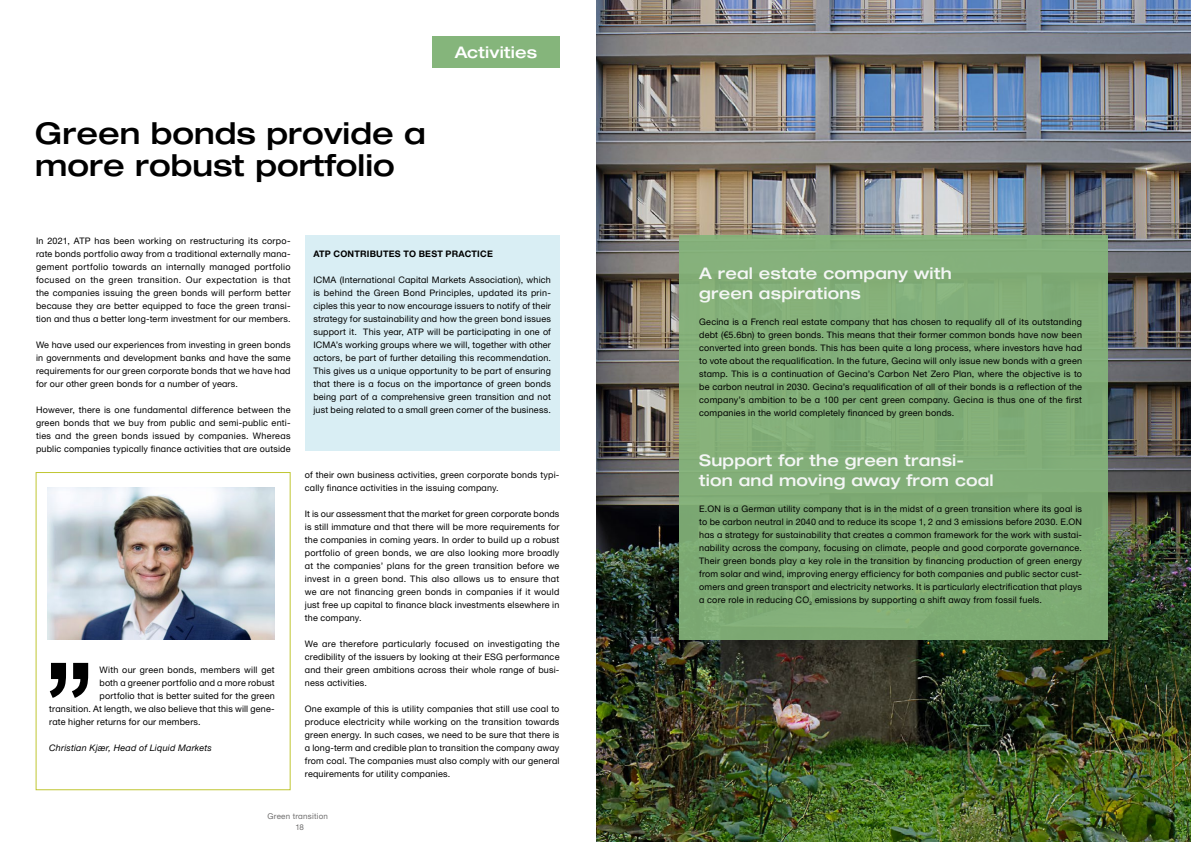
<style>
.page{position:relative;width:1191px;height:842px;background:#fff}
.page>*{position:absolute;margin:0;border:0;box-sizing:border-box;transform-origin:0 0}
.Kapiteloverskrift_H2{font:500 30px/32px "Helvetica Neue ATP Head";color:#000}
.Sto_box_overskrift_H{font:500 16px/19.2px "Helvetica Neue ATP Head";letter-spacing:.01em;color:#f4f6f5}
.Tag{font:500 16px "Helvetica Neue ATP Head";letter-spacing:.01em;color:#fff}
.Brødtekst{font:9px/13px "Helvetica Neue ATP Body";letter-spacing:.02em;color:#000;text-align:justify}
.Bokstekst{font:9px/13px "Helvetica Neue ATP Body";letter-spacing:.02em;color:#000;text-align:justify}
.Brødtekst-2{font:italic 9px "Helvetica Neue ATP Body";letter-spacing:.025em;color:#000}
.Box_overskrift{font:700 9px "Helvetica Neue ATP Body";letter-spacing:.02em;color:#000}
.t1{font:8px "Helvetica Neue ATP Body";letter-spacing:.025em;color:#706f6f}
</style>
<div class="page">
<div style="left:432px;top:36px;width:127px;height:31px;background:#85b57b"></div>
<svg style="left:50px;top:663px;width:38px;height:35px"></svg>
<div style="left:305px;top:235px;width:254px;height:216px;background:#d9eef4"></div>
<div style="left:36px;top:472px;width:255px;height:318px;border:1px solid #c0c632"></div>
<img style="left:47px;top:488px;width:228px;height:151px">
<img style="left:596px;top:0;width:595px;height:842px">
<div style="left:679px;top:235px;width:428px;height:404px;background:#82ae78"></div>
<h2 class="Kapiteloverskrift_H2" style="left:35px;top:117px;width:392px">Green bonds provide a more robust portfolio</h2>
<h2 class="Tag" style="left:455px;top:42px;width:84px">Activities</h2>
<p class="Brødtekst" style="left:36px;top:234px;width:256px">In 2021, ATP has been working on restructuring its corpo&shy;rate bonds portfolio away from a traditional externally mana&shy;gement portfolio towards an internally managed portfolio focused on the green transition. Our expectation is that the companies issuing the green bonds will perform better because they are better equipped to face the green transi&shy;tion and thus a better long-term investment for our members.</p>
<p class="Brødtekst" style="left:36px;top:338px;width:256px">We have used our experiences from investing in green bonds in governments and development banks and have the same requirements for our green corporate bonds that we have had for our other green bonds for a number of years.</p>
<p class="Brødtekst" style="left:36px;top:403px;width:256px">However, there is one fundamental difference between the green bonds that we buy from public and semi-public enti&shy;ties and the green bonds issued by companies. Whereas public companies typically finance activities that are outside</p>
<p class="Brødtekst" style="left:99px;top:663px;width:177px">With our green bonds, members will get</p>
<p class="Brødtekst" style="left:99px;top:676px;width:177px">both a greener portfolio and a more robust</p>
<p class="Brødtekst" style="left:99px;top:689px;width:177px">portfolio that is better suited for the green</p>
<p class="Brødtekst" style="left:49px;top:702px;width:227px">transition. At length, we also believe that this will gene-</p>
<p class="Brødtekst" style="left:49px;top:715px;width:153px">rate higher returns for our members.</p>
<p class="Brødtekst-2" style="left:49px;top:742px;width:164px">Christian Kjær, Head of Liquid Markets</p>
<h3 class="Box_overskrift" style="left:313px;top:248px;width:181px">ATP CONTRIBUTES TO BEST PRACTICE</h3>
<p class="Bokstekst" style="left:313px;top:273px;width:239px">ICMA (International Capital Markets Association), which is behind the Green Bond Principles, updated its prin&shy;ciples this year to now encourage issuers to notify of their strategy for sustainability and how the green bond issues support it. This year, ATP will be participating in one of ICMA’s working groups where we will, together with other actors, be part of further detailing this recommendation.<br>This gives us a unique opportunity to be part of ensuring that there is a focus on the importance of green bonds being part of a comprehensive green transition and not just being related to a small green corner of the business.</p>
<h3 class="Sto_box_overskrift_H" style="left:699px;top:264px;width:254px">A real estate company with green aspirations</h3>
<p class="Brødtekst" style="left:699px;top:315px;width:384px">Gecina is a French real estate company that has chosen to requalify all of its outstanding debt (€5.6bn) to green bonds. This means that their former common bonds have now been converted into green bonds. This has been quite a long process, where investors have had to vote about the requalification. In the future, Gecina will only issue new bonds with a green stamp. This is a continuation of Gecina’s Carbon Net Zero Plan, where the objective is to be carbon neutral in 2030. Gecina’s requalification of all of their bonds is a reflection of the company’s ambition to be a 100 per cent green company. Gecina is thus one of the first companies in the world completely financed by green bonds.</p>
<h3 class="Sto_box_overskrift_H" style="left:699px;top:451px;width:296px">Support for the green transi&shy;tion and moving away from coal</h3>
<p class="Brødtekst" style="left:699px;top:502px;width:384px">E.ON is a German utility company that is in the midst of a green transition where its goal is to be carbon neutral in 2040 and to reduce its scope 1, 2 and 3 emissions before 2030. E.ON has a strategy for sustainability that creates a common framework for the work with sustai&shy;nability across the company, focusing on climate, people and good corporate governance.<br>Their green bonds play a key role in the transition by financing production of green energy from solar and wind, improving energy efficiency for both companies and public sector cust&shy;omers and green transport and electricity networks. It is particularly electrification that plays a core role in reducing CO<sub>2</sub> emissions by supporting a shift away from fossil fuels.</p>
<p class="Brødtekst" style="left:305px;top:468px;width:256px">of their own business activities, green corporate bonds typi&shy;cally finance activities in the issuing company.</p>
<p class="Brødtekst" style="left:305px;top:507px;width:256px">It is our assessment that the market for green corporate bonds is still immature and that there will be more requirements for the companies in coming years. In order to build up a robust portfolio of green bonds, we are also looking more broadly at the companies’ plans for the green transition before we invest in a green bond. This also allows us to ensure that we are not financing green bonds in companies if it would just free up capital to finance black investments elsewhere in the company.</p>
<p class="Brødtekst" style="left:305px;top:637px;width:256px">We are therefore particularly focused on investigating the credibility of the issuers by looking at their ESG performance and their green ambitions across their whole range of busi&shy;ness activities.</p>
<p class="Brødtekst" style="left:305px;top:702px;width:256px">One example of this is utility companies that still use coal to produce electricity while working on the transition towards green energy. In such cases, we need to be sure that there is a long-term and credible plan to transition the company away from coal. The companies must also comply with our general requirements for utility companies.</p>
<p class="t1" style="left:267px;top:811px;width:62px">Green transition</p>
<p class="t1" style="left:295px;top:822px;width:10px">18</p>
</div>
